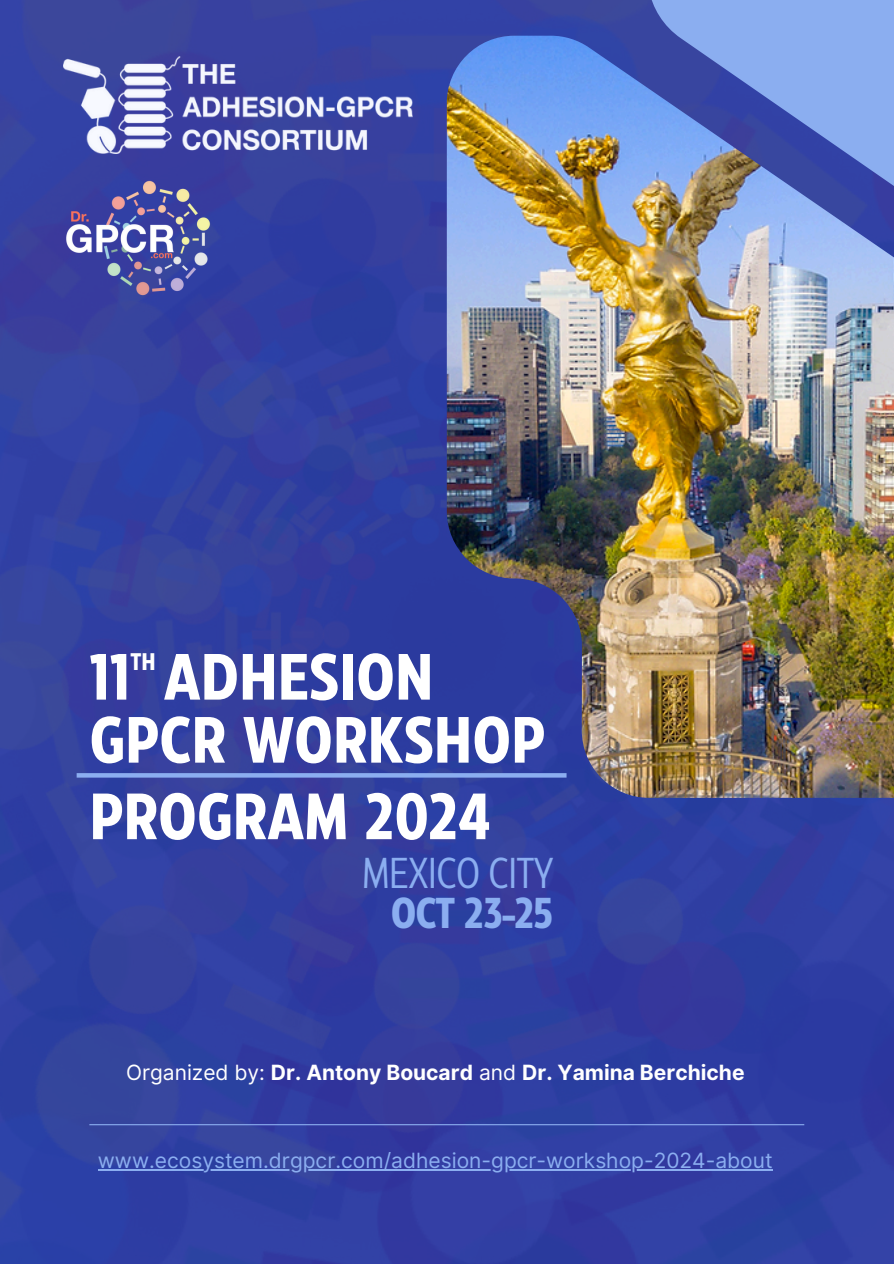
<style>
.page{position:relative;width:894px;height:1264px;background:#fff}
.page>*{position:absolute;margin:0;border:0;box-sizing:border-box;transform-origin:0 0}
.t1{font:700 65.1px/63px "Eastman Condensed";color:#fff}
.t2{font:43.05px/40.5px "Eastman Condensed";letter-spacing:-.025em;color:#8baef0;text-align:right}
.t3{font:700 24px "Eastman Condensed";color:#fff}
.t4{font:21px "Inter";color:#8baef0}
.t5{font:700 21px "Inter";color:#fff}
.s1{font-weight:700}
.s2{font-weight:400}
</style>
<div class="page">
<img style="left:0;top:0;width:893px;height:1263px">
<img style="left:446px;top:36px;width:447px;height:761px">
<hr style="left:89px;top:1124px;width:715px;height:1px;background:#8baef0">
<img style="left:64px;top:165px;width:147px;height:147px">
<svg style="left:616px;top:0;width:277px;height:248px;background:#748bc9"></svg>
<hr style="left:98px;top:1169px;width:674px;height:1px;background:#8baef0">
<img style="left:64px;top:57px;width:349px;height:96px">
<svg style="left:77px;top:773px;width:489px;height:4px;background:#88aaed"></svg>
<h1 class="t1" style="left:89px;top:649px;width:457px">11 ADHESION<br>GPCR WORKSHOP</h1>
<h1 class="t1" style="left:89px;top:789px;width:403px">PROGRAM 2024</h1>
<h3 class="t3" style="left:130px;top:652px;width:27px">TH</h3>
<h2 class="t2" style="left:361px;top:855px;width:193px">MEXICO CITY<br><span class="s1">OCT 23-25</span></h2>
<p class="t5" style="left:126px;top:1059px;width:620px"><span class="s2">Organized by:</span> Dr. Antony Boucard <span class="s2">and</span> Dr. Yamina Berchiche</p>
<p class="t4" style="left:98px;top:1148px;width:676px">www.ecosystem.drgpcr.com/adhesion-gpcr-workshop-2024-about</p>
</div>
